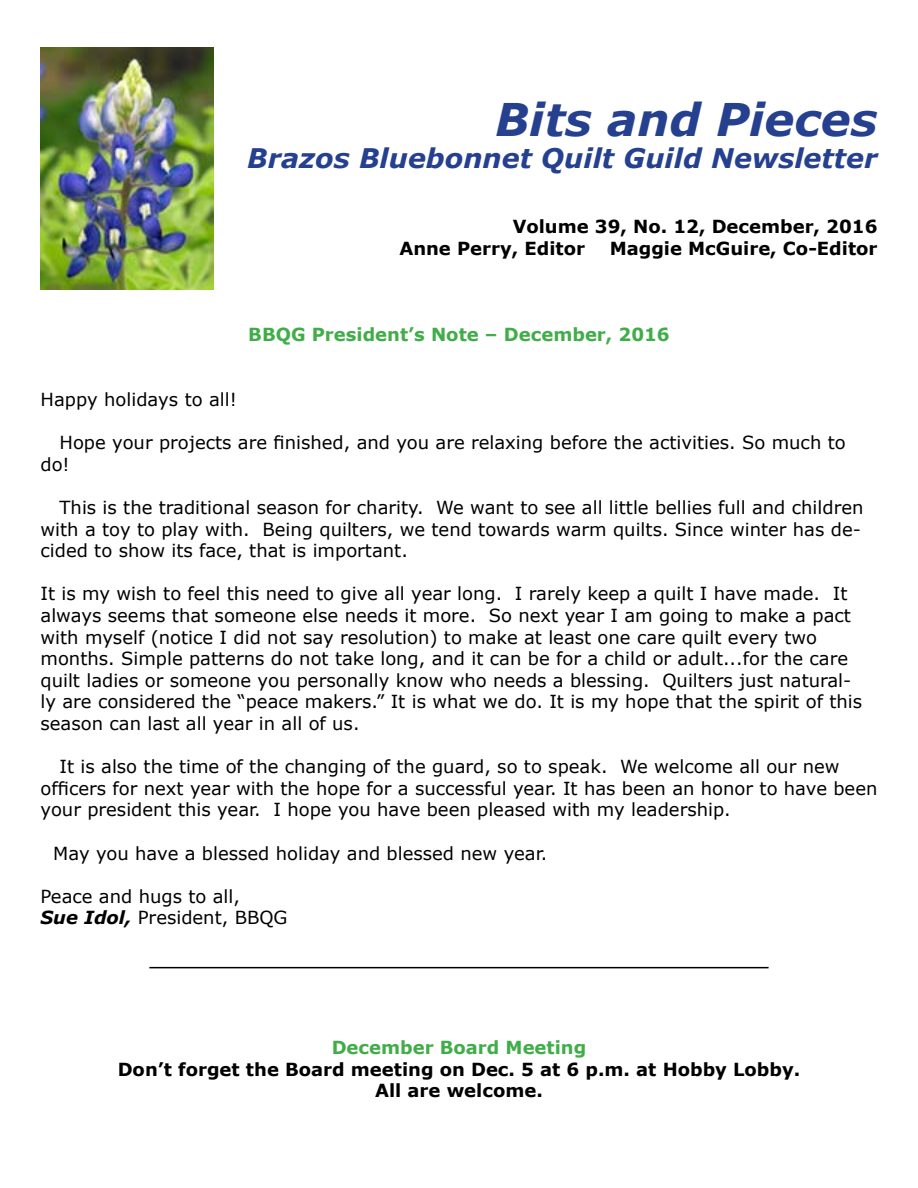
<style>
.page{position:relative;width:918px;height:1188px;background:#fff}
.page>*{position:absolute;margin:0;border:0;box-sizing:border-box;transform-origin:0 0}
.t1{font:italic 700 45px "Verdana";color:#25408f}
.t2{font:italic 700 27px "Verdana";color:#25408f}
.t3{font:18px/21.6px "Verdana";color:#000}
.t4{font:700 18px/21.6px "Verdana";color:#000}
.t5{font:700 18px "Verdana";color:#41ad49}
.s1{font-weight:700;font-style:italic}
</style>
<div class="page">
<img style="left:40px;top:48px;width:173px;height:242px">
<hr style="left:149px;top:967px;width:620px;height:1px;background:#000">
<h1 class="t1" style="left:495px;top:88px;width:384px">Bits and Pieces</h1>
<h2 class="t2" style="left:247px;top:139px;width:632px">Brazos Bluebonnet Quilt Guild Newsletter</h2>
<p class="t4" style="left:399px;top:215px;width:480px;text-indent:113px">Volume 39, No. 12, December, 2016<br>Anne Perry, Editor</p>
<p class="t4" style="left:610px;top:237px;width:269px">Maggie McGuire, Co-Editor</p>
<p class="t5" style="left:248px;top:322px;width:423px">BBQG President’s Note – December, 2016</p>
<p class="t3" style="left:41px;top:388px;width:198px">Happy holidays to all!</p>
<p class="t3" style="left:41px;top:432px;width:807px;text-indent:19px">Hope your projects are finished, and you are relaxing before the activities. So much to do!</p>
<p class="t3" style="left:41px;top:496px;width:825px;text-indent:19px">This is the traditional season for charity. We want to see all little bellies full and children with a toy to play with. Being quilters, we tend towards warm quilts. Since winter has de&shy;cided to show its face, that is important.</p>
<p class="t3" style="left:41px;top:583px;width:823px">It is my wish to feel this need to give all year long. I rarely keep a quilt I have made. It always seems that someone else needs it more. So next year I am going to make a pact with myself (notice I did not say resolution) to make at least one care quilt every two months. Simple patterns do not take long, and it can be for a child or adult...for the care quilt ladies or someone you personally know who needs a blessing. Quilters just natural&shy;ly are considered the “peace makers.” It is what we do. It is my hope that the spirit of this season can last all year in all of us.</p>
<p class="t3" style="left:41px;top:756px;width:838px;text-indent:19px">It is also the time of the changing of the guard, so to speak. We welcome all our new officers for next year with the hope for a successful year. It has been an honor to have been your president this year. I hope you have been pleased with my leadership.</p>
<p class="t3" style="left:53px;top:842px;width:496px">May you have a blessed holiday and blessed new year.</p>
<p class="t3" style="left:41px;top:885px;width:248px">Peace and hugs to all,<br><span class="s1">Sue Idol,</span> President, BBQG</p>
<p class="t5" style="left:332px;top:1035px;width:256px">December Board Meeting</p>
<p class="t4" style="left:118px;top:1058px;width:684px;text-align:center">Don’t forget the Board meeting on Dec. 5 at 6 p.m. at Hobby Lobby.<br>All are welcome.</p>
</div>
